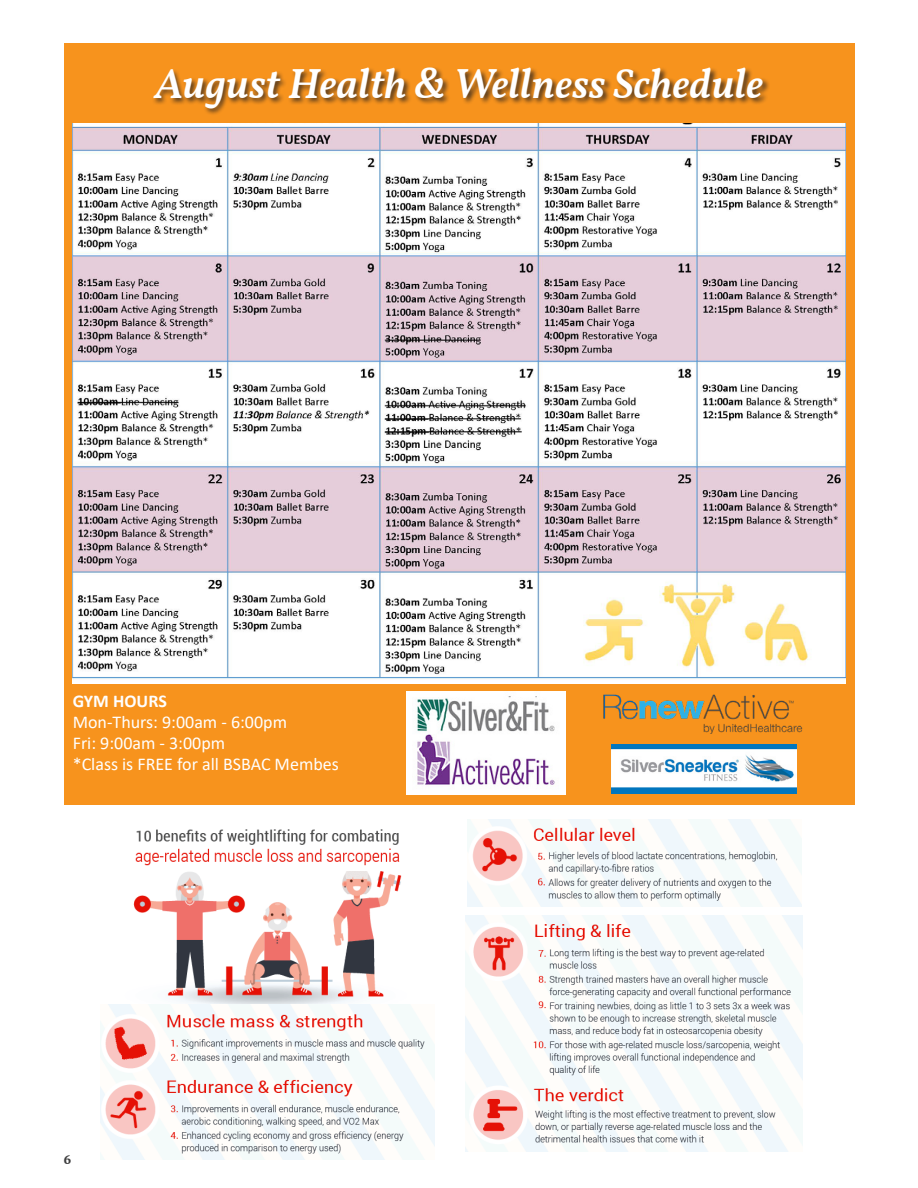
<style>
.page{position:relative;width:918px;height:1188px;background:#fff}
.page>*{position:absolute;margin:0;border:0;box-sizing:border-box;transform-origin:0 0}
._33_Header_gray_Bitt{font:italic 600 42px "Vollkorn";color:#fff}
.Title_Article{font:18px "Calibri";color:#fff}
.Title_Article-2{font:700 18px "Calibri";color:#fff}
._9_Content_gray_Sour{font:700 13.5px "Vollkorn";color:#3e3e3f}
</style>
<div class="page">
<div style="left:64px;top:43px;width:790px;height:761px;background:#f7931d"></div>
<img style="left:73px;top:124px;width:772px;height:559px">
<div style="left:152px;top:66px;width:618px;height:49px;background:#231f20;opacity:.75"></div>
<img style="left:611px;top:745px;width:185px;height:49px">
<img style="left:407px;top:692px;width:158px;height:102px">
<img style="left:603px;top:694px;width:200px;height:39px">
<img style="left:122px;top:871px;width:285px;height:134px">
<img style="left:468px;top:819px;width:334px;height:87px">
<img style="left:465px;top:915px;width:337px;height:237px">
<img style="left:100px;top:1005px;width:334px;height:155px">
<img style="left:135px;top:829px;width:265px;height:37px">
<p class="_33_Header_gray_Bitt" style="left:155px;top:52px;width:610px">August Health &amp; Wellness Schedule</p>
<p class="Title_Article-2" style="left:73px;top:688px;width:96px">GYM HOURS</p>
<p class="Title_Article" style="left:73px;top:709px;width:216px">Mon-Thurs: 9:00am - 6:00pm</p>
<p class="Title_Article" style="left:73px;top:730px;width:154px">Fri: 9:00am - 3:00pm</p>
<p class="Title_Article" style="left:73px;top:751px;width:268px">*Class is FREE for all BSBAC Membes</p>
<p class="_9_Content_gray_Sour" style="left:64px;top:1149px;width:9px">6</p>
</div>
